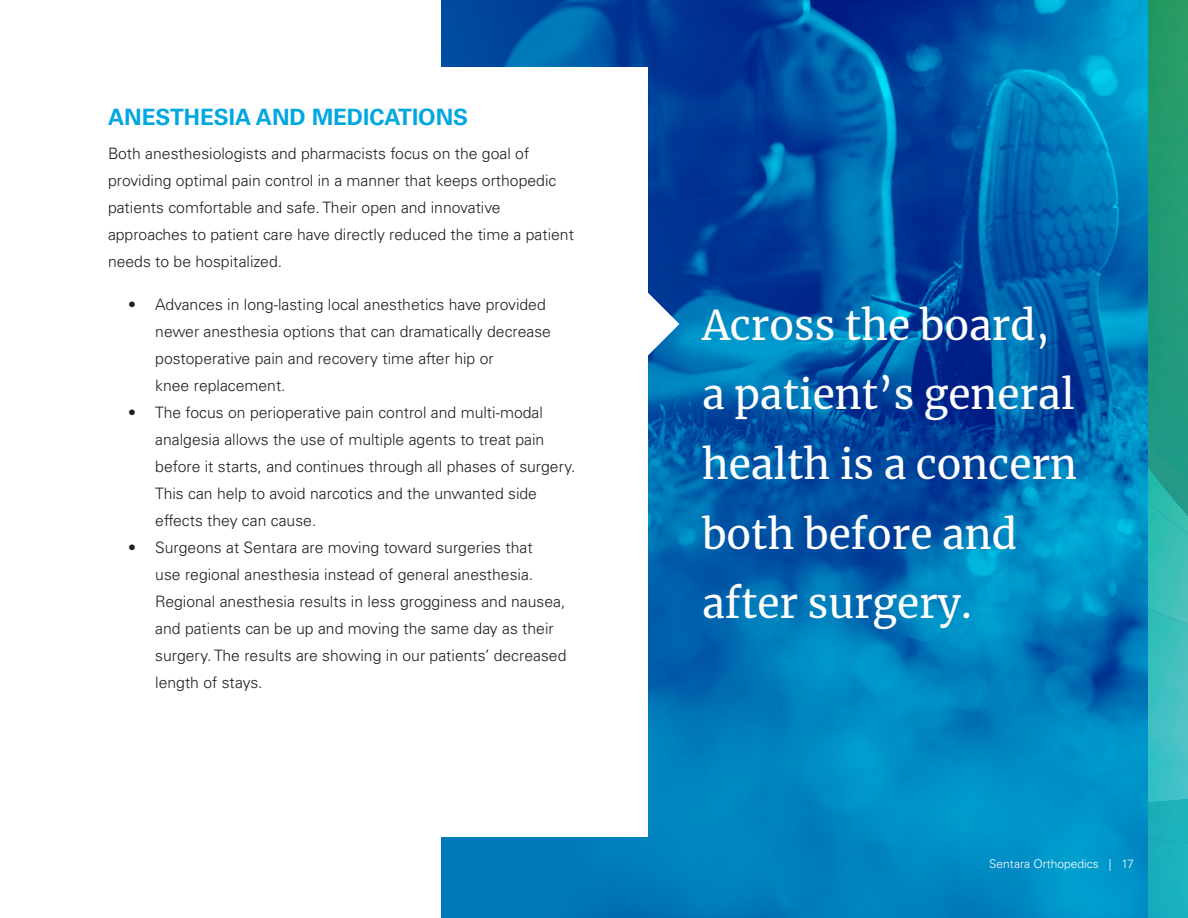
<style>
.page{position:relative;width:1188px;height:918px;background:#fff}
.page>*{position:absolute;margin:0;border:0;box-sizing:border-box;transform-origin:0 0}
.Large_Overlay_Quote{font:40.65px/69.6px "Merriweather";color:#fff}
.Subheader{font:700 22.5px "Univers";color:#00a7e1}
.Body{font:300 15.75px/27px "Univers";color:#231f20}
.t1{font:300 12px "Univers";color:#fff}
</style>
<div class="page">
<div style="left:1148px;top:843px;width:40px;height:75px;background:#1ab0be"></div>
<img style="left:1148px;top:806px;width:40px;height:37px">
<img style="left:1148px;top:624px;width:40px;height:182px">
<img style="left:1148px;top:534px;width:40px;height:90px">
<img style="left:1148px;top:516px;width:40px;height:18px">
<div style="left:1148px;top:0;width:40px;height:129px;background:#269a67"></div>
<img style="left:1148px;top:129px;width:40px;height:387px">
<img style="left:441px;top:0;width:707px;height:918px">
<svg style="left:648px;top:293px;width:31px;height:62px"></svg>
<div style="left:108px;top:68px;width:540px;height:769px;background:#fff"></div>
<p class="Subheader" style="left:108px;top:104px;width:362px">ANESTHESIA AND MEDICATIONS</p>
<p class="Body" style="left:108px;top:140px;width:467px">Both anesthesiologists and pharmacists focus on the goal of providing optimal pain control in a manner that keeps orthopedic patients comfortable and safe. Their open and innovative approaches to patient care have directly reduced the time a patient needs to be hospitalized.</p>
<p class="Body" style="left:155px;top:291px;width:397px;text-indent:-27px">• Advances in long-lasting local anesthetics have provided newer anesthesia options that can dramatically decrease postoperative pain and recovery time after hip or<br>knee replacement.</p>
<p class="Body" style="left:155px;top:399px;width:422px;text-indent:-27px">• The focus on perioperative pain control and multi-modal analgesia allows the use of multiple agents to treat pain before it starts, and continues through all phases of surgery.<br>This can help to avoid narcotics and the unwanted side effects they can cause.</p>
<p class="Body" style="left:155px;top:534px;width:413px;text-indent:-27px">• Surgeons at Sentara are moving toward surgeries that<br>use regional anesthesia instead of general anesthesia.<br>Regional anesthesia results in less grogginess and nausea, and patients can be up and moving the same day as their surgery. The results are showing in our patients’ decreased length of stays.</p>
<p class="Large_Overlay_Quote" style="left:702px;top:289px;width:377px">Across the board, a patient’s general health is a concern both before and after surgery.</p>
<p class="t1" style="left:989px;top:857px;width:146px">Sentara Orthopedics | 17</p>
</div>
